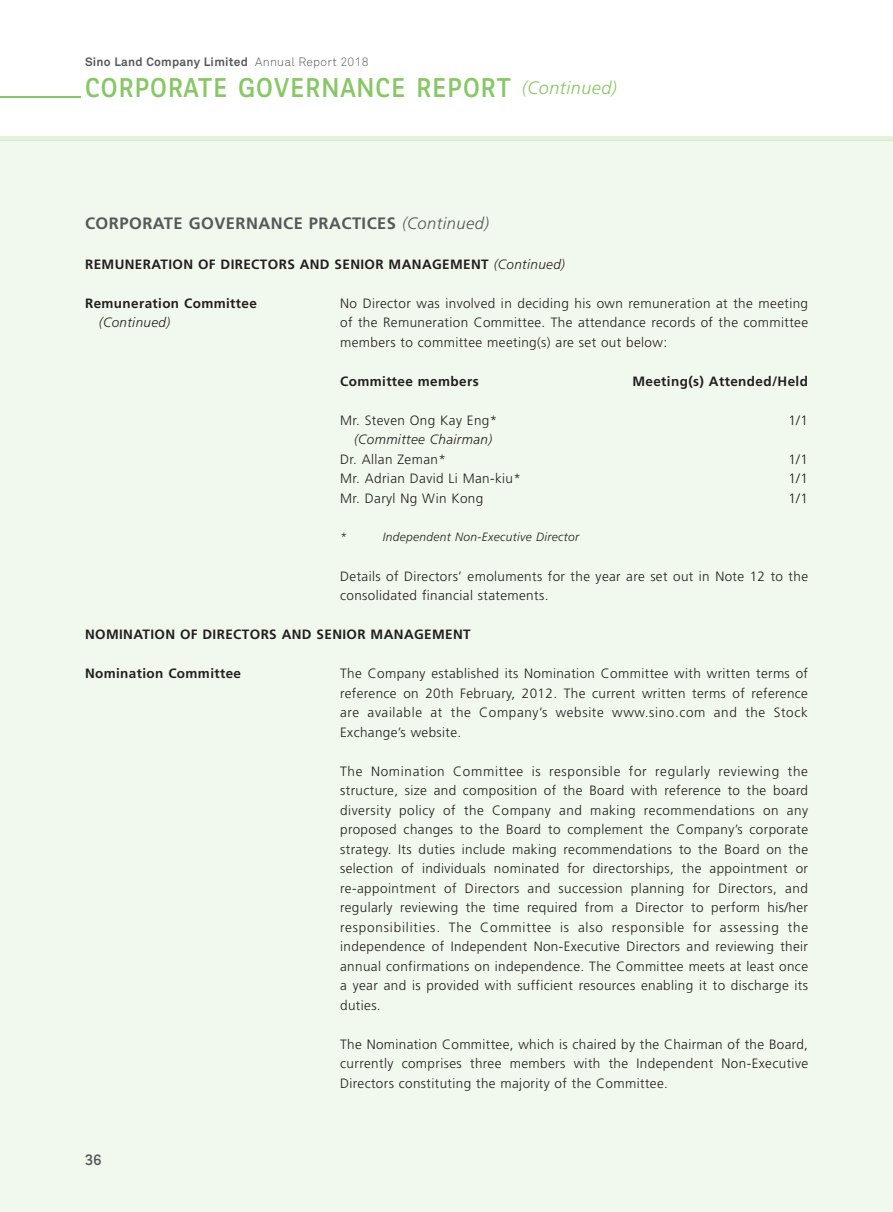
<style>
.page{position:relative;width:893px;height:1212px;background:#fff}
.page>*{position:absolute;margin:0;border:0;box-sizing:border-box;transform-origin:0 0}
.t1{font:27px "BNPP Sans";letter-spacing:.025em;color:#87c765}
.t2{font:700 16.5px "Frutiger LT Std";color:#57585a}
.t3{font:italic 300 16.5px "Frutiger LT Std";letter-spacing:.03em;color:#57585a}
.t4{font:15px "BNPP Sans";color:#57585a}
.t5{font:300 13.5px/19.5px "Frutiger LT Std";letter-spacing:.03em;color:#231f20;text-align:justify}
.t6{font:700 13.5px/19.5px "Frutiger LT Std";letter-spacing:.03em;color:#231f20}
.t7{font:italic 300 13.5px "Frutiger LT Std";letter-spacing:.03em;color:#231f20}
.t8{font:700 12px "Akkurat Pro";letter-spacing:.02em;color:#57585a}
.t9{font:italic 300 12px "Frutiger LT Std";letter-spacing:.03em;color:#231f20}
.s1{font-family:"Akkurat Light Pro";font-weight:400}
.s2{font-family:"Frutiger LT Std";font-weight:300;font-style:italic;font-size:18px}
.s3{font-weight:700;font-style:normal}
.s4{font-weight:300;font-style:italic}
.s5{font-style:italic}
</style>
<div class="page">
<div style="left:0;top:140px;width:893px;height:1072px;background:#f1f8ed"></div>
<hr style="left:0;top:136px;width:893px;height:4px;background:#e4f1dc">
<hr style="left:0;top:96px;width:81px;height:1px;background:#87c765">
<p class="t8" style="left:85px;top:54px;width:285px">Sino Land Company Limited <span class="s1">Annual Report 2018</span></p>
<h1 class="t1" style="left:85px;top:70px;width:533px">CORPORATE GOVERNANCE REPORT <span class="s2">(Continued)</span></h1>
<p class="t2" style="left:85px;top:214px;width:12px">CORPORATE</p>
<p class="t2" style="left:189px;top:214px;width:25px">GOVER</p>
<p class="t2" style="left:246px;top:214px;width:74px">NANCE PRACTICES</p>
<p class="t3" style="left:402px;top:214px;width:89px">(Continued)</p>
<p class="t6" style="left:85px;top:254px;width:11px">REMU</p>
<p class="t6" style="left:125px;top:254px;width:19px">NERATIO</p>
<p class="t6" style="left:183px;top:254px;width:47px">N OF DIRECTORS</p>
<p class="t6" style="left:300px;top:254px;width:70px">AND SENIOR</p>
<p class="t6" style="left:389px;top:254px;width:64px">MANAGEME</p>
<p class="t7" style="left:471px;top:256px;width:95px"><span class="s3">NT</span> (Continued)</p>
<p class="t6" style="left:99px;top:293px;width:159px;text-indent:-14px">Remuneration Committee <span class="s4">(Continued)</span></p>
<p class="t5" style="left:340px;top:294px;width:469px">No Director was involved in deciding his own remuneration at the meeting of the Remuneration Committee. The attendance records of the committee members to committee meeting(s) are set out below:</p>
<p class="t6" style="left:340px;top:371px;width:140px">Committee members</p>
<p class="t6" style="left:632px;top:371px;width:177px">Meeting(s) Attended/Held</p>
<p class="t5" style="left:354px;top:411px;width:145px;text-indent:-14px">Mr. Steven Ong Kay Eng* <span class="s5">(Committee Chairman)</span></p>
<p class="t5" style="left:788px;top:411px;width:21px">1/1</p>
<p class="t5" style="left:340px;top:450px;width:107px">Dr. Allan Zeman*</p>
<p class="t5" style="left:788px;top:450px;width:21px">1/1</p>
<p class="t5" style="left:340px;top:469px;width:182px">Mr. Adrian David Li Man-kiu*</p>
<p class="t5" style="left:788px;top:469px;width:21px">1/1</p>
<p class="t5" style="left:340px;top:489px;width:145px">Mr. Daryl Ng Win Kong</p>
<p class="t5" style="left:788px;top:489px;width:21px">1/1</p>
<p class="t9" style="left:340px;top:530px;width:8px">*</p>
<p class="t9" style="left:383px;top:530px;width:198px">Independent Non-Executive Director</p>
<p class="t5" style="left:340px;top:567px;width:469px">Details of Directors’ emoluments for the year are set out in Note 12 to the consolidated financial statements.</p>
<p class="t6" style="left:85px;top:625px;width:20px">NOMI</p>
<p class="t6" style="left:123px;top:625px;width:19px">NATIO</p>
<p class="t6" style="left:165px;top:625px;width:47px">N OF DIRECTORS</p>
<p class="t6" style="left:282px;top:625px;width:70px">AND SENIOR</p>
<p class="t6" style="left:371px;top:625px;width:64px">MANAGEME</p>
<p class="t6" style="left:453px;top:625px;width:19px">NT</p>
<p class="t6" style="left:85px;top:664px;width:158px">Nomination Committee</p>
<p class="t5" style="left:340px;top:664px;width:469px">The Company established its Nomination Committee with written terms of reference on 20th February, 2012. The current written terms of reference are available at the Company’s website www.sino.com and the Stock Exchange’s website.</p>
<p class="t5" style="left:340px;top:762px;width:469px">The Nomination Committee is responsible for regularly reviewing the structure, size and composition of the Board with reference to the board diversity policy of the Company and making recommendations on any proposed changes to the Board to complement the Company’s corporate strategy. Its duties include making recommendations to the Board on the selection of individuals nominated for directorships, the appointment or re-appointment of Directors and succession planning for Directors, and regularly reviewing the time required from a Director to perform his/her responsibilities. The Committee is also responsible for assessing the independence of Independent Non-Executive Directors and reviewing their annual confirmations on independence. The Committee meets at least once a year and is provided with sufficient resources enabling it to discharge its duties.</p>
<p class="t5" style="left:340px;top:1035px;width:469px">The Nomination Committee, which is chaired by the Chairman of the Board, currently comprises three members with the Independent Non-Executive Directors constituting the majority of the Committee.</p>
<p class="t4" style="left:85px;top:1150px;width:18px">36</p>
</div>
